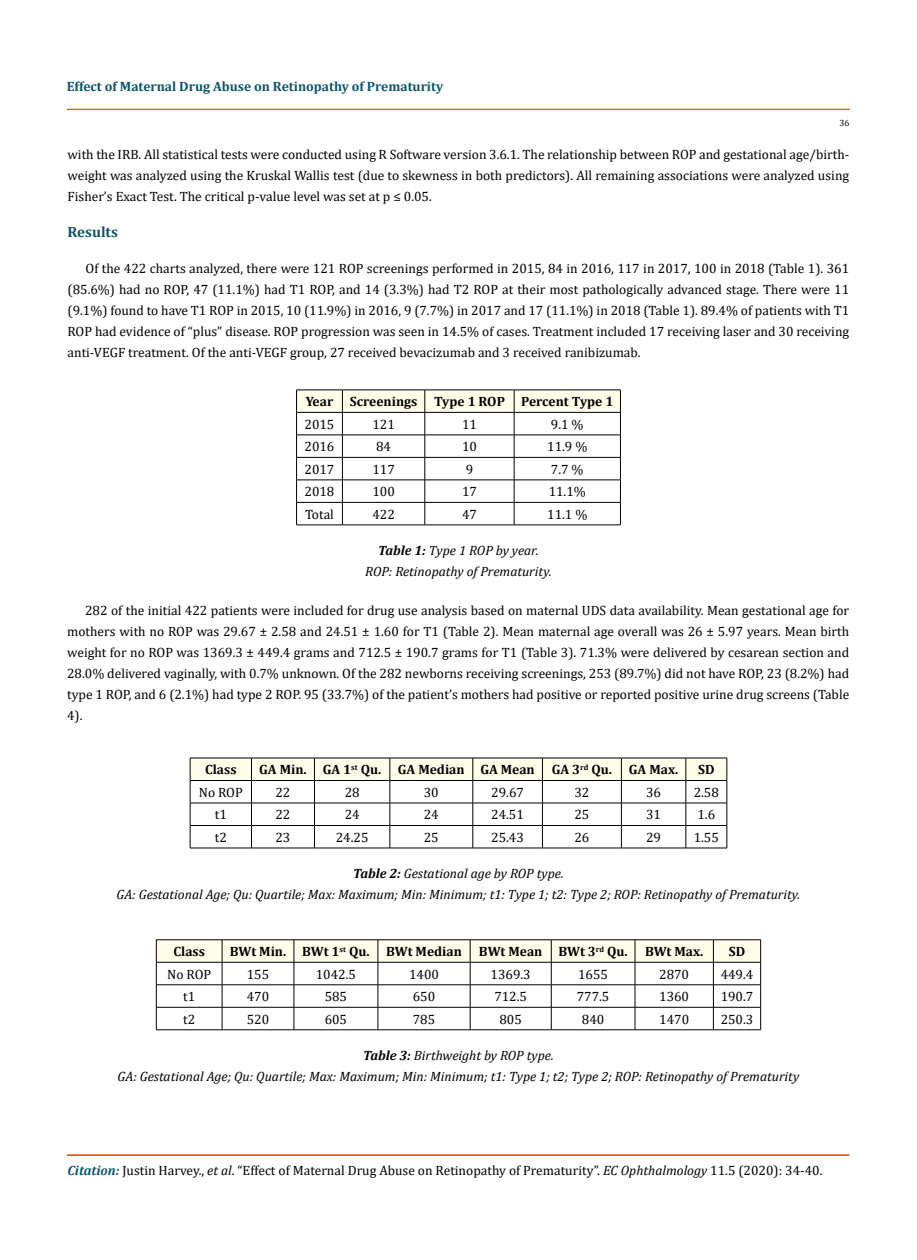
<style>
.page{position:relative;width:917px;height:1260px;background:#fff}
.page>*{position:absolute;margin:0;border:0;box-sizing:border-box;transform-origin:0 0}
.t1{font:700 15px "Cambria";color:#0e546a}
.t2{font:13.5px/21px "Cambria";color:#000;text-align:justify}
.t3{font:italic 13.5px/21px "Cambria";color:#000;text-align:center}
.t4{font:700 13.5px "Cambria";color:#000}
.t5{font:700 13.5px "Cambria";color:#0e546a}
.t6{font:9px "Cambria";color:#000}
.s1{font-weight:700}
.s2{font-weight:700;font-style:italic;color:#0e546a}
.s3{font-style:italic}
</style>
<div class="page">
<div style="left:67px;top:109px;width:782px;height:1px;border:1px solid #e05d1a"></div>
<div style="left:67px;top:1155px;width:782px;height:1px;border:1px solid #e05d1a"></div>
<svg style="left:296px;top:390px;width:325px;height:135px"></svg>
<hr style="left:296px;top:525px;width:46px;height:1px;background:#000">
<hr style="left:342px;top:525px;width:83px;height:1px;background:#000">
<hr style="left:425px;top:525px;width:89px;height:1px;background:#000">
<hr style="left:514px;top:525px;width:106px;height:1px;background:#000">
<svg style="left:190px;top:758px;width:537px;height:90px"></svg>
<hr style="left:190px;top:848px;width:61px;height:1px;background:#000">
<hr style="left:251px;top:848px;width:63px;height:1px;background:#000">
<hr style="left:314px;top:848px;width:76px;height:1px;background:#000">
<hr style="left:390px;top:848px;width:83px;height:1px;background:#000">
<hr style="left:473px;top:848px;width:69px;height:1px;background:#000">
<hr style="left:542px;top:848px;width:79px;height:1px;background:#000">
<hr style="left:621px;top:848px;width:64px;height:1px;background:#000">
<hr style="left:685px;top:848px;width:42px;height:1px;background:#000">
<svg style="left:156px;top:940px;width:605px;height:90px"></svg>
<hr style="left:156px;top:1030px;width:66px;height:1px;background:#000">
<hr style="left:222px;top:1030px;width:72px;height:1px;background:#000">
<hr style="left:294px;top:1030px;width:84px;height:1px;background:#000">
<hr style="left:378px;top:1030px;width:92px;height:1px;background:#000">
<hr style="left:470px;top:1030px;width:81px;height:1px;background:#000">
<hr style="left:551px;top:1030px;width:84px;height:1px;background:#000">
<hr style="left:635px;top:1030px;width:78px;height:1px;background:#000">
<hr style="left:713px;top:1030px;width:47px;height:1px;background:#000">
<p class="t5" style="left:67px;top:76px;width:378px">Effect of Maternal Drug Abuse on Retinopathy of Prematurity</p>
<p class="t6" style="left:839px;top:117px;width:11px">36</p>
<p class="t2" style="left:68px;top:144px;width:783px">with the IRB. All statistical tests were conducted using R Software version 3.6.1. The relationship between ROP and gestational age/birth&shy;weight was analyzed using the Kruskal Wallis test (due to skewness in both predictors). All remaining associations were analyzed using Fisher’s Exact Test. The critical p-value level was set at p ≤ 0.05.</p>
<p class="t1" style="left:68px;top:221px;width:52px">Results</p>
<p class="t2" style="left:68px;top:258px;width:783px;text-indent:18px">Of the 422 charts analyzed, there were 121 ROP screenings performed in 2015, 84 in 2016, 117 in 2017, 100 in 2018 (Table 1). 361 (85.6%) had no ROP, 47 (11.1%) had T1 ROP, and 14 (3.3%) had T2 ROP at their most pathologically advanced stage. There were 11 (9.1%) found to have T1 ROP in 2015, 10 (11.9%) in 2016, 9 (7.7%) in 2017 and 17 (11.1%) in 2018 (Table 1). 89.4% of patients with T1<br>ROP had evidence of “plus” disease. ROP progression was seen in 14.5% of cases. Treatment included 17 receiving laser and 30 receiving anti-VEGF treatment. Of the anti-VEGF group, 27 received bevacizumab and 3 received ranibizumab.</p>
<p class="t4" style="left:306px;top:392px;width:309px">Year Screenings Type 1 ROP Percent Type 1</p>
<p class="t2" style="left:304px;top:414px;width:31px">2015</p>
<p class="t2" style="left:372px;top:414px;width:24px">121</p>
<p class="t2" style="left:462px;top:414px;width:16px">11</p>
<p class="t2" style="left:551px;top:414px;width:34px">9.1 %</p>
<p class="t2" style="left:304px;top:436px;width:31px">2016</p>
<p class="t2" style="left:376px;top:436px;width:16px">84</p>
<p class="t2" style="left:462px;top:436px;width:16px">10</p>
<p class="t2" style="left:547px;top:436px;width:42px">11.9 %</p>
<p class="t2" style="left:304px;top:459px;width:31px">2017</p>
<p class="t2" style="left:372px;top:459px;width:24px">117</p>
<p class="t2" style="left:465px;top:459px;width:9px">9</p>
<p class="t2" style="left:551px;top:459px;width:34px">7.7 %</p>
<p class="t2" style="left:304px;top:481px;width:31px">2018</p>
<p class="t2" style="left:372px;top:481px;width:24px">100</p>
<p class="t2" style="left:462px;top:481px;width:16px">17</p>
<p class="t2" style="left:548px;top:481px;width:39px">11.1%</p>
<p class="t2" style="left:305px;top:504px;width:30px">Total</p>
<p class="t2" style="left:372px;top:504px;width:24px">422</p>
<p class="t2" style="left:462px;top:504px;width:16px">47</p>
<p class="t2" style="left:547px;top:504px;width:42px">11.1 %</p>
<p class="t3" style="left:365px;top:539px;width:188px"><span class="s1">Table 1:</span> Type 1 ROP by year.<br>ROP: Retinopathy of Prematurity.</p>
<p class="t2" style="left:67px;top:600px;width:783px;text-indent:18px">282 of the initial 422 patients were included for drug use analysis based on maternal UDS data availability. Mean gestational age for mothers with no ROP was 29.67 ± 2.58 and 24.51 ± 1.60 for T1 (Table 2). Mean maternal age overall was 26 ± 5.97 years. Mean birth weight for no ROP was 1369.3 ± 449.4 grams and 712.5 ± 190.7 grams for T1 (Table 3). 71.3% were delivered by cesarean section and 28.0% delivered vaginally, with 0.7% unknown. Of the 282 newborns receiving screenings, 253 (89.7%) did not have ROP, 23 (8.2%) had type 1 ROP, and 6 (2.1%) had type 2 ROP. 95 (33.7%) of the patient’s mothers had positive or reported positive urine drug screens (Table 4).</p>
<p class="t4" style="left:205px;top:760px;width:33px">Class</p>
<p class="t4" style="left:259px;top:760px;width:277px">GA Min. GA 1<sup>st</sup> Qu. GA Median GA Mean</p>
<p class="t4" style="left:552px;top:760px;width:62px">GA 3<sup>rd</sup> Qu.</p>
<p class="t4" style="left:629px;top:760px;width:51px">GA Max.</p>
<p class="t4" style="left:698px;top:760px;width:18px">SD</p>
<p class="t2" style="left:199px;top:782px;width:45px">No ROP</p>
<p class="t2" style="left:275px;top:782px;width:16px">22</p>
<p class="t2" style="left:344px;top:782px;width:16px">28</p>
<p class="t2" style="left:424px;top:782px;width:16px">30</p>
<p class="t2" style="left:491px;top:782px;width:34px">29.67</p>
<p class="t2" style="left:574px;top:782px;width:16px">32</p>
<p class="t2" style="left:646px;top:782px;width:16px">36</p>
<p class="t2" style="left:693px;top:782px;width:27px">2.58</p>
<p class="t2" style="left:215px;top:804px;width:14px">t1</p>
<p class="t2" style="left:275px;top:804px;width:16px">22</p>
<p class="t2" style="left:344px;top:804px;width:16px">24</p>
<p class="t2" style="left:424px;top:804px;width:16px">24</p>
<p class="t2" style="left:491px;top:804px;width:34px">24.51</p>
<p class="t2" style="left:574px;top:804px;width:16px">25</p>
<p class="t2" style="left:646px;top:804px;width:16px">31</p>
<p class="t2" style="left:697px;top:804px;width:19px">1.6</p>
<p class="t2" style="left:215px;top:827px;width:14px">t2</p>
<p class="t2" style="left:275px;top:827px;width:16px">23</p>
<p class="t2" style="left:336px;top:827px;width:34px">24.25</p>
<p class="t2" style="left:424px;top:827px;width:16px">25</p>
<p class="t2" style="left:491px;top:827px;width:34px">25.43</p>
<p class="t2" style="left:574px;top:827px;width:16px">26</p>
<p class="t2" style="left:646px;top:827px;width:16px">29</p>
<p class="t2" style="left:693px;top:827px;width:27px">1.55</p>
<p class="t3" style="left:116px;top:863px;width:685px"><span class="s1">Table 2:</span> Gestational age by ROP type.<br>GA: Gestational Age; Qu: Quartile; Max: Maximum; Min: Minimum; t1: Type 1; t2: Type 2; ROP: Retinopathy of Prematurity.</p>
<p class="t4" style="left:173px;top:942px;width:33px">Class</p>
<p class="t4" style="left:230px;top:942px;width:234px">BWt Min. BWt 1<sup>st</sup> Qu. BWt Median</p>
<p class="t4" style="left:479px;top:942px;width:150px">BWt Mean BWt 3<sup>rd</sup> Qu.</p>
<p class="t4" style="left:645px;top:942px;width:60px">BWt Max.</p>
<p class="t4" style="left:728px;top:942px;width:18px">SD</p>
<p class="t2" style="left:167px;top:964px;width:45px">No ROP</p>
<p class="t2" style="left:247px;top:964px;width:24px">155</p>
<p class="t2" style="left:316px;top:964px;width:42px">1042.5</p>
<p class="t2" style="left:409px;top:964px;width:31px">1400</p>
<p class="t2" style="left:490px;top:964px;width:42px">1369.3</p>
<p class="t2" style="left:578px;top:964px;width:31px">1655</p>
<p class="t2" style="left:659px;top:964px;width:31px">2870</p>
<p class="t2" style="left:720px;top:964px;width:34px">449.4</p>
<p class="t2" style="left:183px;top:986px;width:14px">t1</p>
<p class="t2" style="left:247px;top:986px;width:24px">470</p>
<p class="t2" style="left:324px;top:986px;width:24px">585</p>
<p class="t2" style="left:413px;top:986px;width:24px">650</p>
<p class="t2" style="left:494px;top:986px;width:34px">712.5</p>
<p class="t2" style="left:576px;top:986px;width:34px">777.5</p>
<p class="t2" style="left:659px;top:986px;width:31px">1360</p>
<p class="t2" style="left:720px;top:986px;width:34px">190.7</p>
<p class="t2" style="left:183px;top:1009px;width:14px">t2</p>
<p class="t2" style="left:247px;top:1009px;width:24px">520</p>
<p class="t2" style="left:324px;top:1009px;width:24px">605</p>
<p class="t2" style="left:413px;top:1009px;width:24px">785</p>
<p class="t2" style="left:499px;top:1009px;width:24px">805</p>
<p class="t2" style="left:582px;top:1009px;width:24px">840</p>
<p class="t2" style="left:659px;top:1009px;width:31px">1470</p>
<p class="t2" style="left:720px;top:1009px;width:34px">250.3</p>
<p class="t3" style="left:118px;top:1044px;width:683px"><span class="s1">Table 3:</span> Birthweight by ROP type.<br>GA: Gestational Age; Qu: Quartile; Max: Maximum; Min: Minimum; t1: Type 1; t2; Type 2; ROP: Retinopathy of Prematurity</p>
<p class="t2" style="left:68px;top:1160px;width:756px"><span class="s2">Citation:</span> Justin Harvey., <span class="s3">et al</span>. “Effect of Maternal Drug Abuse on Retinopathy of Prematurity”. <span class="s3">EC Ophthalmology</span> 11.5 (2020): 34-40.</p>
</div>
